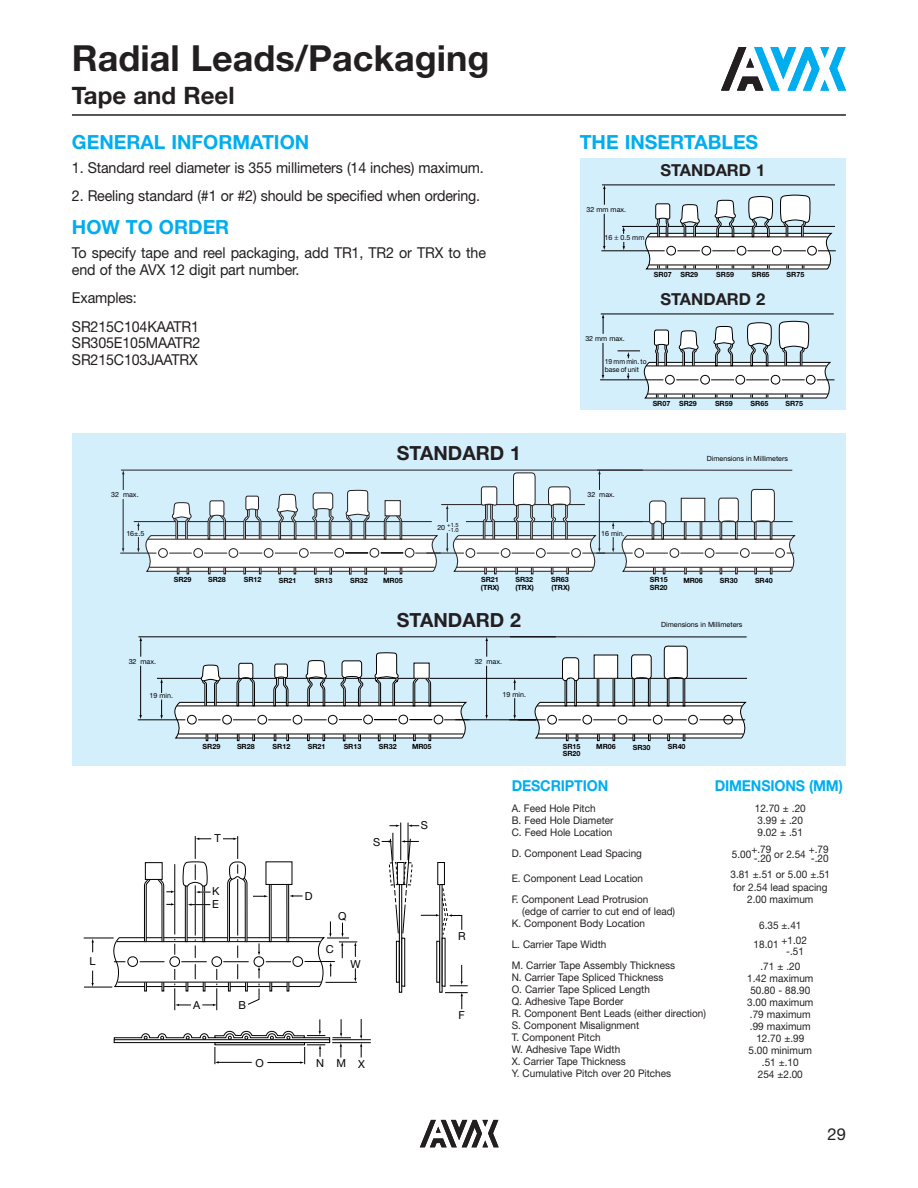
<style>
.page{position:relative;width:918px;height:1188px;background:#fff}
.page>*{position:absolute;margin:0;border:0;box-sizing:border-box;transform-origin:0 0}
.t1{font:700 36px "Helvetica Neue";color:#231f20}
.t2{font:700 24px "Helvetica Neue";color:#231f20}
.t3{font:700 19.5px "Helvetica Neue";color:#00aeef}
.t4{font:700 19.5px "Helvetica Neue";color:#231f20}
.t5{font:700 16.5px "Helvetica Neue";color:#231f20}
.t6{font:16.5px "Helvetica Neue";color:#231f20}
.t7{font:15px/16.5px "Helvetica Neue";letter-spacing:-.01em;color:#231f20;scale:.95 1}
.t8{font:700 15px "Helvetica Neue";letter-spacing:-.01em;color:#00aeef;scale:.95 1}
.t9{font:10.95px/13.2px "Helvetica Neue";color:#000}
.t10{font:10.5px/12px "Helvetica Neue";color:#231f20;scale:.95 1}
.t11{font:700 7.2px "Helvetica Neue";color:#000}
.t12{font:7.2px "Helvetica Neue";color:#000}
.t13{font:7.2px/8.6px "Helvetica Neue";color:#000;scale:.95 1}
.t14{font:5.7px/5.4px "Helvetica Neue";color:#000;text-align:right}
.s1{font-size:7.2px}
</style>
<div class="page">
<svg style="left:721px;top:47px;width:125px;height:44px"></svg>
<svg style="left:420px;top:1120px;width:79px;height:27px"></svg>
<div style="left:72px;top:434px;width:774px;height:332px;background:#d4effc"></div>
<hr style="left:72px;top:114px;width:774px;height:2px;background:#231f20">
<div style="left:580px;top:158px;width:266px;height:252px;background:#d4effc"></div>
<hr style="left:601px;top:251px;width:64px;height:1px;background:#000">
<hr style="left:602px;top:185px;width:233px;height:1px;background:#000">
<hr style="left:622px;top:226px;width:213px;height:1px;background:#000">
<svg style="left:644px;top:194px;width:192px;height:76px"></svg>
<hr style="left:648px;top:237px;width:180px;height:1px;background:#000">
<svg style="left:603px;top:185px;width:3px;height:20px"></svg>
<hr style="left:604px;top:214px;width:1px;height:33px;background:#000">
<hr style="left:600px;top:380px;width:63px;height:1px;background:#000">
<hr style="left:601px;top:314px;width:233px;height:1px;background:#000">
<svg style="left:602px;top:314px;width:2px;height:20px"></svg>
<hr style="left:603px;top:343px;width:1px;height:33px;background:#000">
<svg style="left:618px;top:321px;width:217px;height:78px"></svg>
<hr style="left:120px;top:553px;width:36px;height:1px;background:#231f20">
<hr style="left:121px;top:470px;width:522px;height:1px;background:#231f20">
<svg style="left:122px;top:470px;width:673px;height:104px"></svg>
<hr style="left:157px;top:678px;width:413px;height:1px;background:#000">
<hr style="left:138px;top:720px;width:47px;height:1px;background:#000">
<hr style="left:455px;top:720px;width:81px;height:1px;background:#000">
<hr style="left:138px;top:637px;width:418px;height:1px;background:#000">
<svg style="left:485px;top:637px;width:262px;height:104px"></svg>
<svg style="left:139px;top:637px;width:331px;height:104px"></svg>
<div style="left:399px;top:884px;width:3px;height:109px;border:1px solid #000"></div>
<div style="left:396px;top:941px;width:4px;height:42px;border:1px solid #000"></div>
<div style="left:401px;top:938px;width:4px;height:49px;border:1px solid #000"></div>
<div style="left:436px;top:941px;width:4px;height:42px;border:1px solid #000"></div>
<svg style="left:445px;top:965px;width:23px;height:44px"></svg>
<svg style="left:382px;top:822px;width:80px;height:113px"></svg>
<hr style="left:332px;top:1039px;width:39px;height:1px;background:#000">
<hr style="left:332px;top:1042px;width:39px;height:1px;background:#000">
<svg style="left:114px;top:1019px;width:237px;height:45px"></svg>
<svg style="left:360px;top:1019px;width:2px;height:38px"></svg>
<svg style="left:84px;top:836px;width:273px;height:174px"></svg>
<svg style="left:615px;top:226px;width:10px;height:25px"></svg>
<h1 class="t1" style="left:72px;top:45px;width:419px">Radial Leads/Packaging</h1>
<h2 class="t2" style="left:72px;top:87px;width:164px">Tape and Reel</h2>
<h3 class="t3" style="left:72px;top:135px;width:239px">GENERAL INFORMATION</h3>
<h3 class="t7" style="left:72px;top:161px;width:435px">1. Standard reel diameter is 355 millimeters (14 inches) maximum.</h3>
<h3 class="t7" style="left:72px;top:189px;width:431px">2. Reeling standard (#1 or #2) should be specified when ordering.</h3>
<h3 class="t3" style="left:72px;top:220px;width:159px">HOW TO ORDER</h3>
<h3 class="t7" style="left:72px;top:246px;width:437px">To specify tape and reel packaging, add TR1, TR2 or TRX to the end of the AVX 12 digit part number.</h3>
<h3 class="t7" style="left:72px;top:285px;width:135px;line-height:28.5px">Examples:<br>SR215C104KAATR1</h3>
<h3 class="t7" style="left:72px;top:336px;width:137px">SR305E105MAATR2<br>SR215C103JAATRX</h3>
<p class="t12" style="left:111px;top:492px;width:29px">32 max.</p>
<p class="t12" style="left:126px;top:530px;width:20px">16±.5</p>
<h3 class="t4" style="left:397px;top:446px;width:126px">STANDARD 1</h3>
<p class="t14" style="left:437px;top:523px;width:23px"><span class="s1">20</span> +1.5 -1.0</p>
<h3 class="t3" style="left:580px;top:135px;width:180px">THE INSERTABLES</h3>
<p class="t12" style="left:587px;top:207px;width:41px">32 mm max.</p>
<p class="t12" style="left:605px;top:235px;width:41px">16 0.5 mm</p>
<h3 class="t5" style="left:660px;top:164px;width:106px">STANDARD 1</h3>
<p class="t11" style="left:654px;top:272px;width:46px">SR07 SR29</p>
<p class="t11" style="left:716px;top:272px;width:19px">SR59</p>
<p class="t11" style="left:752px;top:272px;width:19px">SR65</p>
<p class="t11" style="left:787px;top:272px;width:19px">SR75</p>
<h3 class="t5" style="left:660px;top:294px;width:106px">STANDARD 2</h3>
<p class="t12" style="left:585px;top:336px;width:41px">32 mm max.</p>
<p class="t13" style="left:605px;top:358px;width:46px">19 mm min. to base of unit</p>
<p class="t11" style="left:653px;top:401px;width:46px">SR07 SR29</p>
<p class="t11" style="left:715px;top:401px;width:19px">SR59</p>
<p class="t11" style="left:751px;top:401px;width:19px">SR65</p>
<p class="t11" style="left:785px;top:401px;width:19px">SR75</p>
<p class="t12" style="left:587px;top:492px;width:29px">32 max.</p>
<p class="t12" style="left:601px;top:530px;width:25px">16 min.</p>
<p class="t12" style="left:707px;top:456px;width:83px">Dimensions in Millimeters</p>
<p class="t11" style="left:174px;top:577px;width:19px">SR29</p>
<p class="t11" style="left:208px;top:577px;width:19px">SR28</p>
<p class="t11" style="left:244px;top:577px;width:19px">SR12</p>
<p class="t11" style="left:279px;top:578px;width:19px">SR21</p>
<p class="t11" style="left:315px;top:578px;width:19px">SR13</p>
<p class="t11" style="left:350px;top:578px;width:19px">SR32</p>
<p class="t11" style="left:383px;top:578px;width:21px">MR05</p>
<p class="t11" style="left:481px;top:577px;width:19px">SR21</p>
<p class="t11" style="left:516px;top:577px;width:19px">SR32</p>
<p class="t11" style="left:551px;top:577px;width:19px">SR63</p>
<p class="t11" style="left:481px;top:585px;width:20px">(TRX)</p>
<p class="t11" style="left:515px;top:585px;width:20px">(TRX)</p>
<p class="t11" style="left:551px;top:585px;width:20px">(TRX)</p>
<p class="t11" style="left:650px;top:585px;width:19px">SR20</p>
<p class="t11" style="left:650px;top:577px;width:19px">SR15</p>
<p class="t11" style="left:683px;top:578px;width:21px">MR06</p>
<p class="t11" style="left:720px;top:578px;width:19px">SR30</p>
<p class="t11" style="left:755px;top:578px;width:19px">SR40</p>
<p class="t9" style="left:90px;top:956px;width:8px">L</p>
<p class="t12" style="left:129px;top:658px;width:29px">32 max.</p>
<p class="t12" style="left:150px;top:693px;width:25px">19 min.</p>
<h3 class="t4" style="left:397px;top:614px;width:126px">STANDARD 2</h3>
<p class="t12" style="left:475px;top:658px;width:29px">32 max.</p>
<p class="t11" style="left:203px;top:744px;width:19px">SR29</p>
<p class="t11" style="left:237px;top:744px;width:19px">SR28</p>
<p class="t11" style="left:273px;top:744px;width:19px">SR12</p>
<p class="t11" style="left:308px;top:744px;width:19px">SR21</p>
<p class="t11" style="left:344px;top:744px;width:19px">SR13</p>
<p class="t11" style="left:379px;top:744px;width:19px">SR32</p>
<p class="t11" style="left:412px;top:744px;width:21px">MR05</p>
<p class="t12" style="left:503px;top:691px;width:25px">19 min.</p>
<p class="t12" style="left:661px;top:622px;width:83px">Dimensions in Millimeters</p>
<p class="t11" style="left:563px;top:744px;width:19px">SR15</p>
<p class="t11" style="left:596px;top:744px;width:21px">MR06</p>
<p class="t11" style="left:633px;top:744px;width:19px">SR30</p>
<p class="t11" style="left:668px;top:744px;width:19px">SR40</p>
<p class="t11" style="left:563px;top:751px;width:19px">SR20</p>
<p class="t9" style="left:214px;top:833px;width:8px">T</p>
<p class="t9" style="left:373px;top:836px;width:9px">S</p>
<p class="t9" style="left:212px;top:886px;width:9px">K<br>E</p>
<p class="t9" style="left:305px;top:891px;width:9px">D</p>
<p class="t9" style="left:193px;top:999px;width:9px">A</p>
<p class="t9" style="left:239px;top:1000px;width:9px">B</p>
<p class="t9" style="left:338px;top:911px;width:10px">Q</p>
<p class="t9" style="left:326px;top:943px;width:9px">C</p>
<p class="t9" style="left:350px;top:958px;width:12px">W</p>
<p class="t9" style="left:256px;top:1058px;width:10px">O</p>
<p class="t9" style="left:316px;top:1058px;width:50px">NMX</p>
<p class="t9" style="left:421px;top:820px;width:9px">S</p>
<p class="t9" style="left:458px;top:931px;width:9px">R</p>
<p class="t9" style="left:458px;top:1010px;width:8px">F</p>
<h3 class="t8" style="left:512px;top:780px;width:103px">DESCRIPTION</h3>
<p class="t10" style="left:512px;top:803px;width:109px">A. Feed Hole Pitch<br>B. Feed Hole Diameter<br>C. Feed Hole Location</p>
<p class="t10" style="left:512px;top:848px;width:139px">D. Component Lead Spacing</p>
<p class="t10" style="left:512px;top:869px;width:145px;line-height:21px">E. Component Lead Location<br>F. Component Lead Protrusion</p>
<p class="t10" style="left:512px;top:907px;width:174px;text-indent:10px">(edge of carrier to cut end of lead)<br>K. Component Body Location</p>
<p class="t10" style="left:512px;top:935px;width:173px;line-height:21px">L. Carrier Tape Width<br>M. Carrier Tape Assembly Thickness</p>
<p class="t10" style="left:512px;top:973px;width:206px">N. Carrier Tape Spliced Thickness<br>O. Carrier Tape Spliced Length<br>Q. Adhesive Tape Border<br>R. Component Bent Leads (either direction)<br>S. Component Misalignment<br>T. Component Pitch<br>W. Adhesive Tape Width<br>X. Carrier Tape Thickness<br>Y. Cumulative Pitch over 20 Pitches</p>
<h3 class="t8" style="left:715px;top:781px;width:136px">DIMENSIONS (MM)</h3>
<p class="t10" style="left:755px;top:804px;width:55px">12.70 ± .20<br>3.99 ± .20<br>9.02 ± .51</p>
<p class="t10" style="left:732px;top:849px;width:22px">5.00</p>
<p class="t10" style="left:751px;top:844px;width:22px">+.79</p>
<p class="t10" style="left:809px;top:844px;width:22px">+.79</p>
<p class="t10" style="left:774px;top:849px;width:35px">or 2.54</p>
<p class="t10" style="left:730px;top:851px;width:106px;line-height:16.4px;text-align:right">-.20<br>3.81 ±.51 or 5.00 ±.51</p>
<p class="t10" style="left:733px;top:882px;width:101px;line-height:12.6px;text-align:center">for 2.54 lead spacing<br>2.00 maximum</p>
<p class="t10" style="left:754px;top:918px;width:58px;line-height:17px;text-align:center">6.35 ±.41<br>18.01 +1.02</p>
<p class="t10" style="left:760px;top:945px;width:47px;line-height:15px;text-indent:26px">-.51 .71 ± .20</p>
<p class="t10" style="left:747px;top:973px;width:71px;text-align:center">1.42 maximum<br>50.80 - 88.90<br>3.00 maximum .79 maximum .99 maximum<br>12.70 ±.99<br>5.00 minimum .51 ±.10<br>254 ±2.00</p>
<p class="t10" style="left:754px;top:853px;width:20px">-.20</p>
<h3 class="t6" style="left:828px;top:1128px;width:20px">29</h3>
</div>
